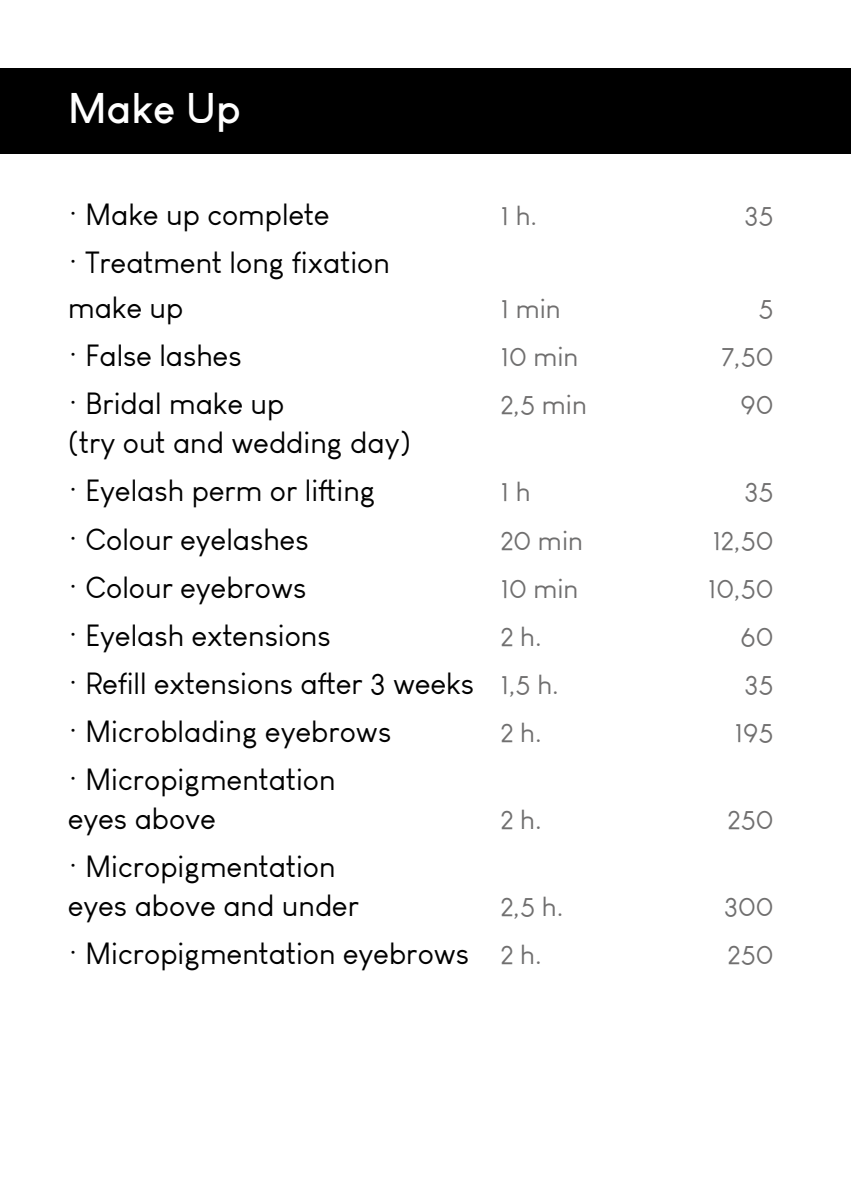
<style>
.page{position:relative;width:851px;height:1183px;background:#fff}
.page>*{position:absolute;margin:0;border:0;box-sizing:border-box;transform-origin:0 0}
.t1{font:700 42px "Louis George Cafe";color:#fff}
.t2{font:30px/39px "Louis George Cafe";color:#000}
.t3{font:27px "Louis George Cafe";color:#706f6f}
.s1{font-size:27px;color:#706f6f}
</style>
<div class="page">
<div style="left:0;top:68px;width:850px;height:85px;background:#000"></div>
<h1 class="t1" style="left:68px;top:81px;width:175px">Make Up</h1>
<p class="t2" style="left:68px;top:195px;width:263px">· Make up complete</p>
<p class="t3" style="left:500px;top:200px;width:38px">1 h.</p>
<p class="t3" style="left:744px;top:200px;width:30px">35</p>
<p class="t2" style="left:68px;top:240px;width:323px;line-height:45px">· Treatment long fixation make up</p>
<p class="t3" style="left:500px;top:293px;width:62px">1 min</p>
<p class="t3" style="left:758px;top:293px;width:17px">5</p>
<p class="t2" style="left:68px;top:336px;width:175px">· False lashes</p>
<p class="t3" style="left:500px;top:341px;width:80px">10 min</p>
<p class="t3" style="left:721px;top:341px;width:53px">7,50</p>
<p class="t2" style="left:68px;top:384px;width:218px">· Bridal make up</p>
<p class="t3" style="left:500px;top:389px;width:88px">2,5 min</p>
<p class="t3" style="left:740px;top:389px;width:34px">90</p>
<p class="t2" style="left:68px;top:419px;width:344px;line-height:48px">(try out and wedding day) · Eyelash perm or lifting</p>
<p class="t3" style="left:500px;top:476px;width:32px">1 h</p>
<p class="t3" style="left:744px;top:476px;width:30px">35</p>
<p class="t2" style="left:68px;top:519px;width:242px">· Colour eyelashes</p>
<p class="t3" style="left:500px;top:524px;width:84px">20 min</p>
<p class="t3" style="left:712px;top:524px;width:63px">12,50</p>
<p class="t2" style="left:68px;top:567px;width:240px">· Colour eyebrows</p>
<p class="t3" style="left:500px;top:572px;width:80px">10 min</p>
<p class="t3" style="left:707px;top:572px;width:67px">10,50</p>
<p class="t2" style="left:68px;top:615px;width:264px">· Eyelash extensions</p>
<p class="t3" style="left:500px;top:620px;width:43px">2 h.</p>
<p class="t3" style="left:740px;top:620px;width:34px">60</p>
<p class="t2" style="left:68px;top:663px;width:492px">· Refill extensions after 3 weeks <span class="s1">1,5 h.</span></p>
<p class="t3" style="left:744px;top:668px;width:30px">35</p>
<p class="t2" style="left:68px;top:711px;width:324px">· Microblading eyebrows</p>
<p class="t3" style="left:500px;top:716px;width:43px">2 h.</p>
<p class="t3" style="left:734px;top:716px;width:40px">195</p>
<p class="t2" style="left:68px;top:759px;width:269px">· Micropigmentation eyes above</p>
<p class="t3" style="left:500px;top:803px;width:43px">2 h.</p>
<p class="t3" style="left:727px;top:803px;width:48px">250</p>
<p class="t2" style="left:68px;top:846px;width:292px">· Micropigmentation eyes above and under</p>
<p class="t3" style="left:500px;top:890px;width:64px">2,5 h.</p>
<p class="t3" style="left:724px;top:890px;width:51px">300</p>
<p class="t2" style="left:68px;top:933px;width:475px">· Micropigmentation eyebrows <span class="s1">2 h.</span></p>
<p class="t3" style="left:727px;top:938px;width:48px">250</p>
</div>
